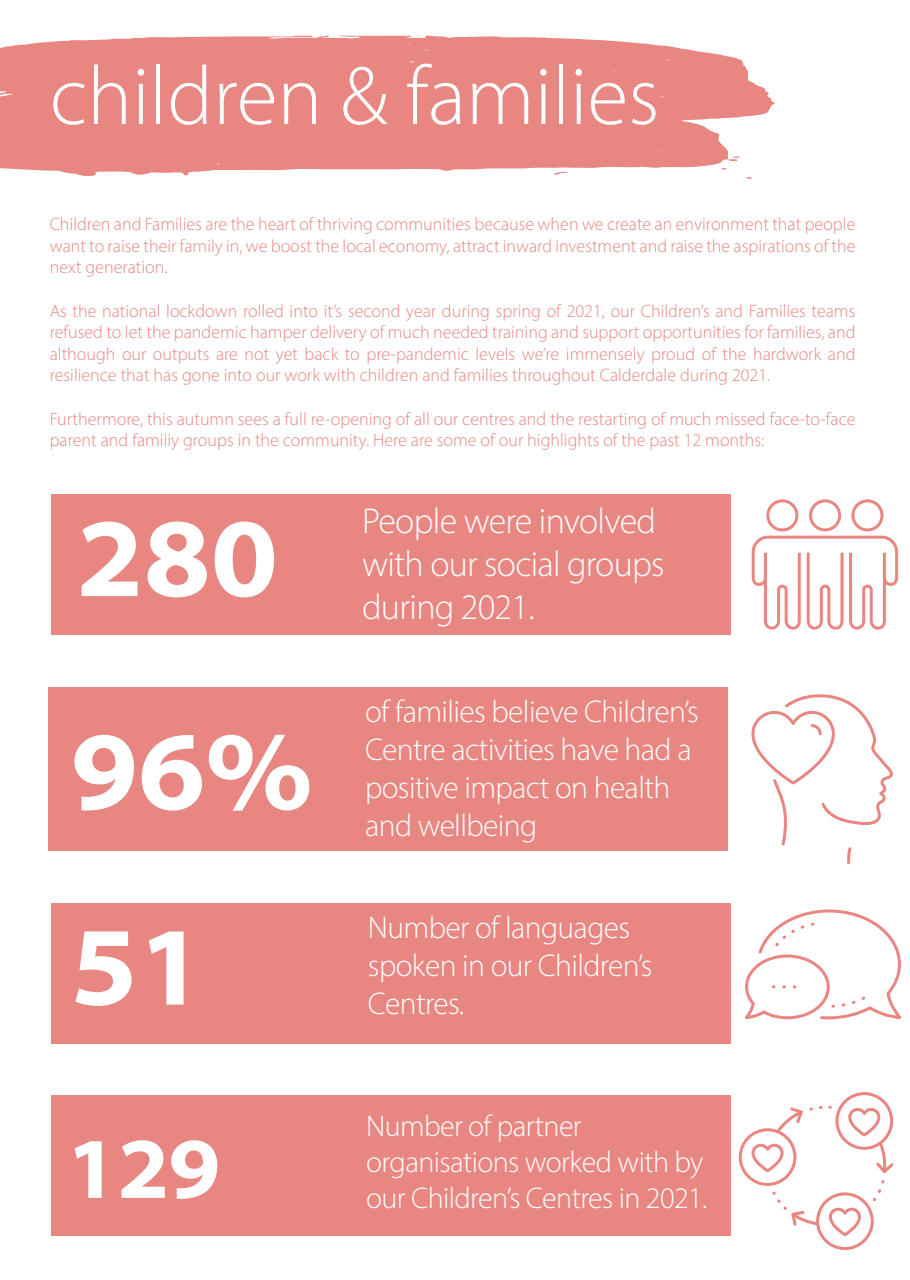
<style>
.page{position:relative;width:910px;height:1280px;background:#fff}
.page>*{position:absolute;margin:0;border:0;box-sizing:border-box;transform-origin:0 0}
.t1{font:700 semi-expanded 112.5px/213.1px "Myriad Pro";color:#fff}
.t2{font:700 semi-expanded 87px "Myriad Pro";color:#fff}
.t3{font:300 83.85px "Myriad Pro";color:#fff}
.t4{font:300 36px/43.2px "Myriad Pro";letter-spacing:-.02em;color:#fff}
.t5{font:300 31.5px/37.8px "Myriad Pro";letter-spacing:-.02em;color:#fff}
.t6{font:300 30px/36px "Myriad Pro";letter-spacing:-.02em;color:#fff}
.t7{font:300 18px/21.6px "Myriad Pro";color:#e88682;text-align:justify}
</style>
<div class="page">
<svg style="left:746px;top:177px;width:6px;height:2px"></svg>
<svg style="left:0;top:35px;width:775px;height:141px;background:#ea9491"></svg>
<div style="left:51px;top:494px;width:680px;height:141px;background:#e88682"></div>
<div style="left:48px;top:687px;width:680px;height:163px;background:#e88682"></div>
<div style="left:51px;top:903px;width:680px;height:140px;background:#e88682"></div>
<div style="left:766px;top:499px;width:32px;height:32px;border:3px solid #e98682;border-radius:50%"></div>
<div style="left:809px;top:499px;width:32px;height:32px;border:3px solid #e98682;border-radius:50%"></div>
<div style="left:851px;top:499px;width:32px;height:32px;border:3px solid #e98682;border-radius:50%"></div>
<svg style="left:751px;top:535px;width:148px;height:95px"></svg>
<svg style="left:751px;top:694px;width:142px;height:171px"></svg>
<div style="left:51px;top:1096px;width:679px;height:140px;background:#e88682"></div>
<div style="left:739px;top:1128px;width:57px;height:58px;border:3px solid #e98682;border-radius:50%"></div>
<svg style="left:743px;top:909px;width:159px;height:341px"></svg>
<h3 class="t3" style="left:50px;top:46px;width:611px">children &amp; families</h3>
<p class="t7" style="left:50px;top:213px;width:807px">Children and Families are the heart of thriving communities because when we create an environment that people want to raise their family in, we boost the local economy, attract inward investment and raise the aspirations of the next generation.</p>
<p class="t7" style="left:50px;top:300px;width:807px">As the national lockdown rolled into it’s second year during spring of 2021, our Children’s and Families teams refused to let the pandemic hamper delivery of much needed training and support opportunities for families, and although our outputs are not yet back to pre-pandemic levels we’re immensely proud of the hardwork and resilience that has gone into our work with children and families throughout Calderdale during 2021.</p>
<p class="t7" style="left:50px;top:408px;width:807px">Furthermore, this autumn sees a full re-opening of all our centres and the restarting of much missed face-to-face parent and familiy groups in the community. Here are some of our highlights of the past 12 months:</p>
<h1 class="t1" style="left:71px;top:447px;width:243px">280<br>96%</h1>
<h1 class="t1" style="left:70px;top:856px;width:136px">51</h1>
<h2 class="t2" style="left:66px;top:1111px;width:156px">129</h2>
<h3 class="t4" style="left:362px;top:499px;width:304px">People were involved with our social groups during 2021.</h3>
<h3 class="t5" style="left:365px;top:693px;width:335px">of families believe Children’s<br>Centre activities have had a positive impact on health and wellbeing</h3>
<h3 class="t5" style="left:368px;top:908px;width:286px">Number of languages spoken in our Children’s<br>Centres.</h3>
<h3 class="t6" style="left:366px;top:1108px;width:343px">Number of partner organisations worked with by our Children’s Centres in 2021.</h3>
</div>
